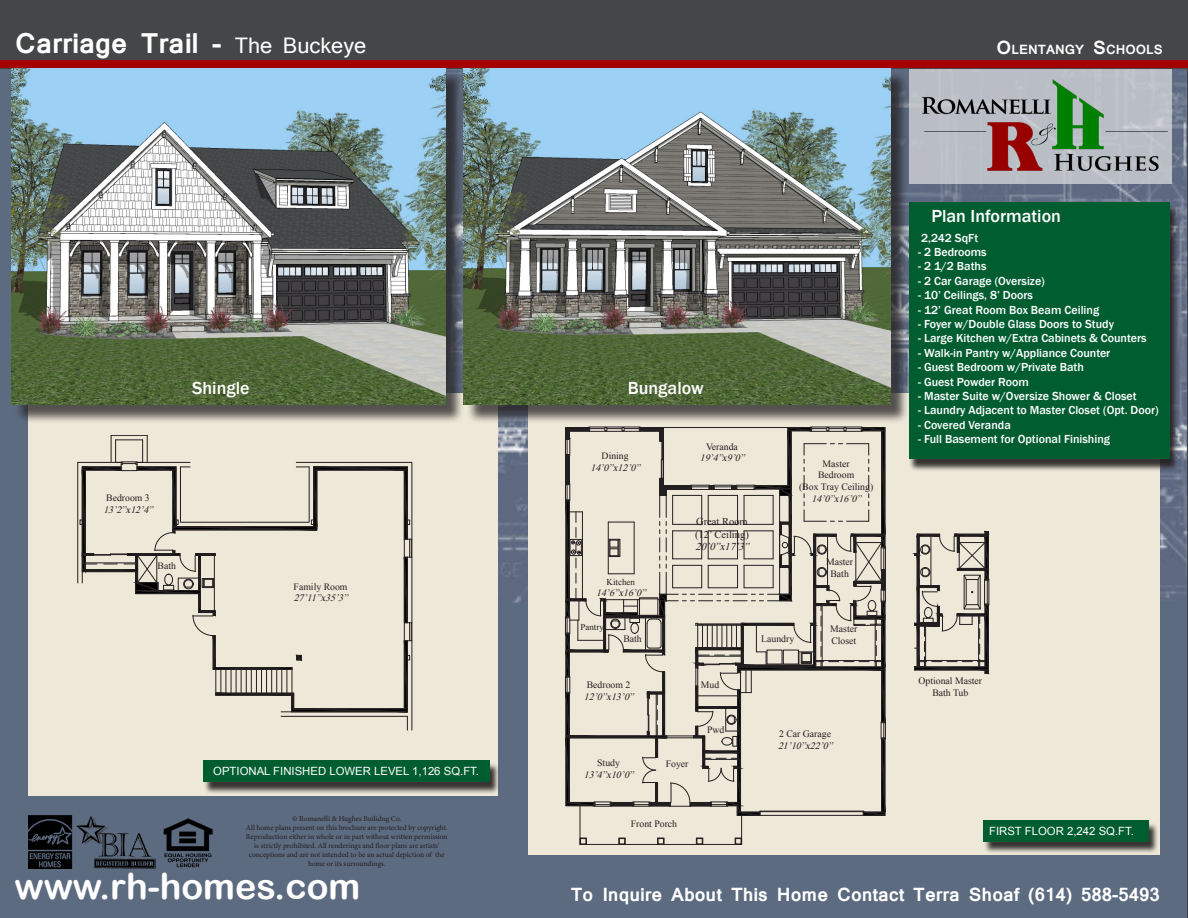
<style>
.page{position:relative;width:1188px;height:918px;background:#fff}
.page>*{position:absolute;margin:0;border:0;box-sizing:border-box;transform-origin:0 0}
.t1{font:36px "Arial Rounded MT Bold";color:#fff}
.t2{font:700 27px "Mangal";color:#fff}
.t3{font:700 18px "Mangal";color:#fff}
.t4{font:500 18px "Franklin Gothic";color:#fff}
.t5{font:700 12.6px "Mangal";color:#fff}
.t6{font:500 12px "Franklin Gothic";color:#fff}
.t7{font:11.4px "Arial";color:#fff}
.t8{font:10.5px "Times New Roman";color:#231f20}
.t9{font:italic 10.5px "Times New Roman";color:#231f20}
.t10{font:9.75px/11.7px "Times New Roman";color:#231f20;text-align:center}
.t11{font:italic 9.75px "Times New Roman";color:#231f20}
.t12{font:9px "Times New Roman";color:#231f20}
.t13{font:7.5px "Minion Pro";letter-spacing:-.005em;color:#231f20}
.s1{font-weight:400;font-size:21px}
.s2{font-size:18px}
</style>
<div class="page">
<div style="left:0;top:0;width:1186px;height:918px;background:#5d6b81"></div>
<img style="left:446px;top:68px;width:740px;height:535px">
<div style="left:528px;top:393px;width:632px;height:462px;background:#ede8d8"></div>
<div style="left:28px;top:393px;width:470px;height:403px;background:#ede8d8"></div>
<div style="left:0;top:0;width:1188px;height:68px;background:#454647"></div>
<div style="left:0;top:60px;width:1188px;height:8px;background:#a50000"></div>
<div style="left:983px;top:822px;width:176px;height:32px;background:#231f20;opacity:.9"></div>
<div style="left:984px;top:820px;width:165px;height:22px;background:#005d30"></div>
<img style="left:28px;top:815px;width:185px;height:53px">
<img style="left:914px;top:68px;width:257px;height:120px">
<div style="left:14px;top:71px;width:450px;height:353px;background:#231f20;opacity:.75"></div>
<div style="left:466px;top:71px;width:443px;height:353px;background:#231f20;opacity:.75"></div>
<div style="left:908px;top:204px;width:271px;height:268px;background:#231f20;opacity:.9"></div>
<div style="left:909px;top:202px;width:261px;height:257px;background:#005d30"></div>
<div style="left:203px;top:763px;width:297px;height:32px;background:#231f20;opacity:.9"></div>
<div style="left:204px;top:760px;width:286px;height:22px;background:#005d30"></div>
<hr style="left:78px;top:462px;width:43px;height:1px;background:#231f20">
<hr style="left:77px;top:462px;width:1px;height:121px;background:#231f20">
<svg style="left:80px;top:435px;width:332px;height:295px"></svg>
<hr style="left:580px;top:844px;width:162px;height:1px;background:#231f20">
<svg style="left:565px;top:427px;width:321px;height:417px"></svg>
<svg style="left:914px;top:531px;width:75px;height:143px"></svg>
<img style="left:12px;top:68px;width:434px;height:337px">
<img style="left:464px;top:68px;width:426px;height:337px">
<p class="t2" style="left:15px;top:18px;width:353px">Carriage Trail - <span class="s1">The Buckeye</span></p>
<p class="t5" style="left:997px;top:38px;width:166px"><span class="s2">O</span>LENTANGY <span class="s2">S</span>CHOOLS</p>
<p class="t4" style="left:192px;top:377px;width:59px">Shingle</p>
<p class="t4" style="left:628px;top:377px;width:77px">Bungalow</p>
<p class="t10" style="left:106px;top:492px;width:45px">Bedroom 3</p>
<p class="t11" style="left:103px;top:503px;width:54px">13’2”x12’4”</p>
<p class="t10" style="left:158px;top:560px;width:20px">Bath</p>
<p class="t10" style="left:294px;top:580px;width:55px">Family Room</p>
<p class="t11" style="left:294px;top:591px;width:59px">27’11”x35’3”</p>
<p class="t7" style="left:213px;top:764px;width:267px">OPTIONAL FINISHED LOWER LEVEL 1,126 SQ.FT.</p>
<p class="t13" style="left:292px;top:813px;width:111px">© Romanelli &amp; Hughes Builidng Co.</p>
<p class="t13" style="left:246px;top:822px;width:203px">All home plans present on this brochure are protected by copyright.</p>
<p class="t13" style="left:246px;top:831px;width:203px">Reproduction either in whole or in part without written permission</p>
<p class="t13" style="left:254px;top:840px;width:187px">is strictly prohibited. All renderings and floor plans are artists’</p>
<p class="t13" style="left:249px;top:849px;width:197px">conceptions and are not intended to be an actual depiction of the</p>
<p class="t13" style="left:308px;top:858px;width:79px">home or its surroundings.</p>
<p class="t10" style="left:706px;top:440px;width:33px">Veranda</p>
<p class="t10" style="left:602px;top:450px;width:29px">Dining</p>
<p class="t11" style="left:700px;top:451px;width:49px">19’4”x9’0”</p>
<p class="t11" style="left:591px;top:461px;width:54px">14’0”x12’0”</p>
<p class="t12" style="left:607px;top:576px;width:30px">Kitchen</p>
<p class="t11" style="left:596px;top:586px;width:54px">14’6”x16’0”</p>
<p class="t12" style="left:580px;top:621px;width:25px">Pantry</p>
<p class="t10" style="left:623px;top:633px;width:20px">Bath</p>
<p class="t8" style="left:696px;top:514px;width:53px">Great Room</p>
<p class="t8" style="left:695px;top:527px;width:55px">(12’ Ceiling)</p>
<p class="t9" style="left:695px;top:540px;width:58px">20’0”x17’3”</p>
<p class="t10" style="left:823px;top:457px;width:29px">Master</p>
<p class="t10" style="left:818px;top:469px;width:38px">Bedroom</p>
<p class="t10" style="left:799px;top:481px;width:76px">(Box Tray Ceiling)</p>
<p class="t11" style="left:812px;top:492px;width:54px">14’0”x16’0”</p>
<p class="t10" style="left:761px;top:633px;width:35px">Laundry</p>
<p class="t10" style="left:826px;top:556px;width:29px">Master</p>
<p class="t10" style="left:830px;top:567px;width:20px">Bath</p>
<p class="t10" style="left:830px;top:623px;width:29px">Master</p>
<p class="t10" style="left:831px;top:635px;width:26px">Closet</p>
<p class="t10" style="left:587px;top:679px;width:45px">Bedroom 2</p>
<p class="t11" style="left:584px;top:690px;width:54px">12’0”x13’0”</p>
<p class="t10" style="left:597px;top:757px;width:24px">Study</p>
<p class="t10" style="left:666px;top:758px;width:24px">Foyer</p>
<p class="t11" style="left:584px;top:768px;width:54px">13’4”x10’0”</p>
<p class="t10" style="left:701px;top:679px;width:20px">Mud</p>
<p class="t10" style="left:707px;top:724px;width:19px">Pwd</p>
<p class="t10" style="left:779px;top:728px;width:53px">2 Car Garage</p>
<p class="t11" style="left:778px;top:739px;width:59px">21’10”x22’0”</p>
<p class="t10" style="left:631px;top:817px;width:48px">Front Porch</p>
<p class="t4" style="left:931px;top:204px;width:131px">Plan Information</p>
<p class="t6" style="left:921px;top:230px;width:59px">2,242 SqFt</p>
<p class="t6" style="left:918px;top:245px;width:70px">- 2 Bedrooms</p>
<p class="t6" style="left:918px;top:259px;width:70px">- 2 1/2 Baths</p>
<p class="t6" style="left:918px;top:273px;width:128px">- 2 Car Garage (Oversize)</p>
<p class="t6" style="left:918px;top:288px;width:116px">- 10’ Ceilings, 8’ Doors</p>
<p class="t6" style="left:918px;top:302px;width:183px">- 12’ Great Room Box Beam Ceiling</p>
<p class="t6" style="left:918px;top:317px;width:197px">- Foyer w/Double Glass Doors to Study</p>
<p class="t6" style="left:918px;top:331px;width:230px">- Large Kitchen w/Extra Cabinets &amp; Counters</p>
<p class="t6" style="left:918px;top:345px;width:194px">- Walk-in Pantry w/Appliance Counter</p>
<p class="t6" style="left:918px;top:360px;width:167px">- Guest Bedroom w/Private Bath</p>
<p class="t6" style="left:918px;top:374px;width:112px">- Guest Powder Room</p>
<p class="t6" style="left:918px;top:389px;width:220px">- Master Suite w/Oversize Shower &amp; Closet</p>
<p class="t6" style="left:918px;top:403px;width:242px">- Laundry Adjacent to Master Closet (Opt. Door)</p>
<p class="t6" style="left:918px;top:417px;width:94px">- Covered Veranda</p>
<p class="t6" style="left:918px;top:432px;width:193px">- Full Basement for Optional Finishing</p>
<p class="t10" style="left:919px;top:675px;width:65px">Optional Master<br>Bath Tub</p>
<p class="t7" style="left:989px;top:823px;width:146px">FIRST FLOOR 2,242 SQ.FT.</p>
<p class="t1" style="left:14px;top:865px;width:348px">www.rh-homes.com</p>
<p class="t3" style="left:571px;top:878px;width:590px">To Inquire About This Home Contact Terra Shoaf (614) 588-5493</p>
</div>
